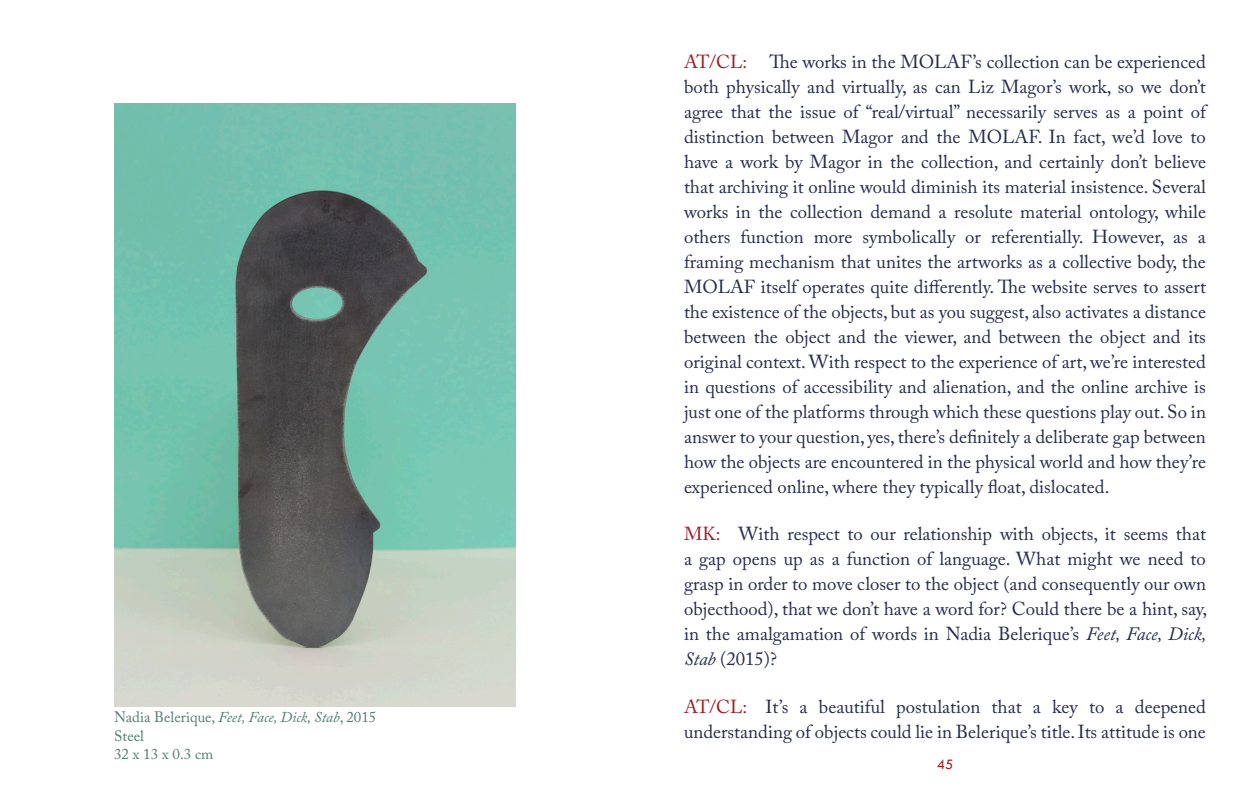
<style>
.page{position:relative;width:1260px;height:810px;background:#fff}
.page>*{position:absolute;margin:0;border:0;box-sizing:border-box;transform-origin:0 0}
.t1{font:18.75px/25px "Adobe Caslon Pro";color:#252b4f;text-align:justify}
.t2{font:15px "Adobe Caslon Pro";color:#4f7e71}
.t3{font:15px "Tw Cen";color:#a11d26}
.s1{font-style:italic}
.s2{color:#a11c26}
</style>
<div class="page">
<img style="left:114px;top:104px;width:402px;height:602px">
<p class="t2" style="left:114px;top:708px;width:264px">Nadia Belerique, <span class="s1">Feet, Face, Dick, Stab</span>, 2015</p>
<p class="t2" style="left:114px;top:727px;width:31px">Steel</p>
<p class="t2" style="left:114px;top:745px;width:101px">32 x 13 x 0.3 cm</p>
<p class="t1" style="left:684px;top:49px;width:524px"><span class="s2">AT/CL:</span> The works in the MOLAF’s collection can be experienced both physically and virtually, as can Liz Magor’s work, so we don’t agree that the issue of “real/virtual” necessarily serves as a point of distinction between Magor and the MOLAF. In fact, we’d love to have a work by Magor in the collection, and certainly don’t believe that archiving it online would diminish its material insistence. Several works in the collection demand a resolute material ontology, while others function more symbolically or referentially. However, as a framing mechanism that unites the artworks as a collective body, the MOLAF itself operates quite differently. The website serves to assert the existence of the objects, but as you suggest, also activates a distance between the object and the viewer, and between the object and its original context. With respect to the experience of art, we’re interested in questions of accessibility and alienation, and the online archive is just one of the platforms through which these questions play out. So in answer to your question, yes, there’s definitely a deliberate gap between how the objects are encountered in the physical world and how they’re experienced online, where they typically float, dislocated.</p>
<p class="t1" style="left:684px;top:521px;width:525px"><span class="s2">MK:</span> With respect to our relationship with objects, it seems that a gap opens up as a function of language. What might we need to grasp in order to move closer to the object (and consequently our own objecthood), that we don’t have a word for? Could there be a hint, say, in the amalgamation of words in Nadia Belerique’s <span class="s1">Feet, Face, Dick, Stab</span> (2015)?</p>
<p class="t1" style="left:684px;top:694px;width:524px"><span class="s2">AT/CL:</span> It’s a beautiful postulation that a key to a deepened understanding of objects could lie in Belerique’s title. Its attitude is one</p>
<p class="t3" style="left:937px;top:755px;width:18px">45</p>
</div>
